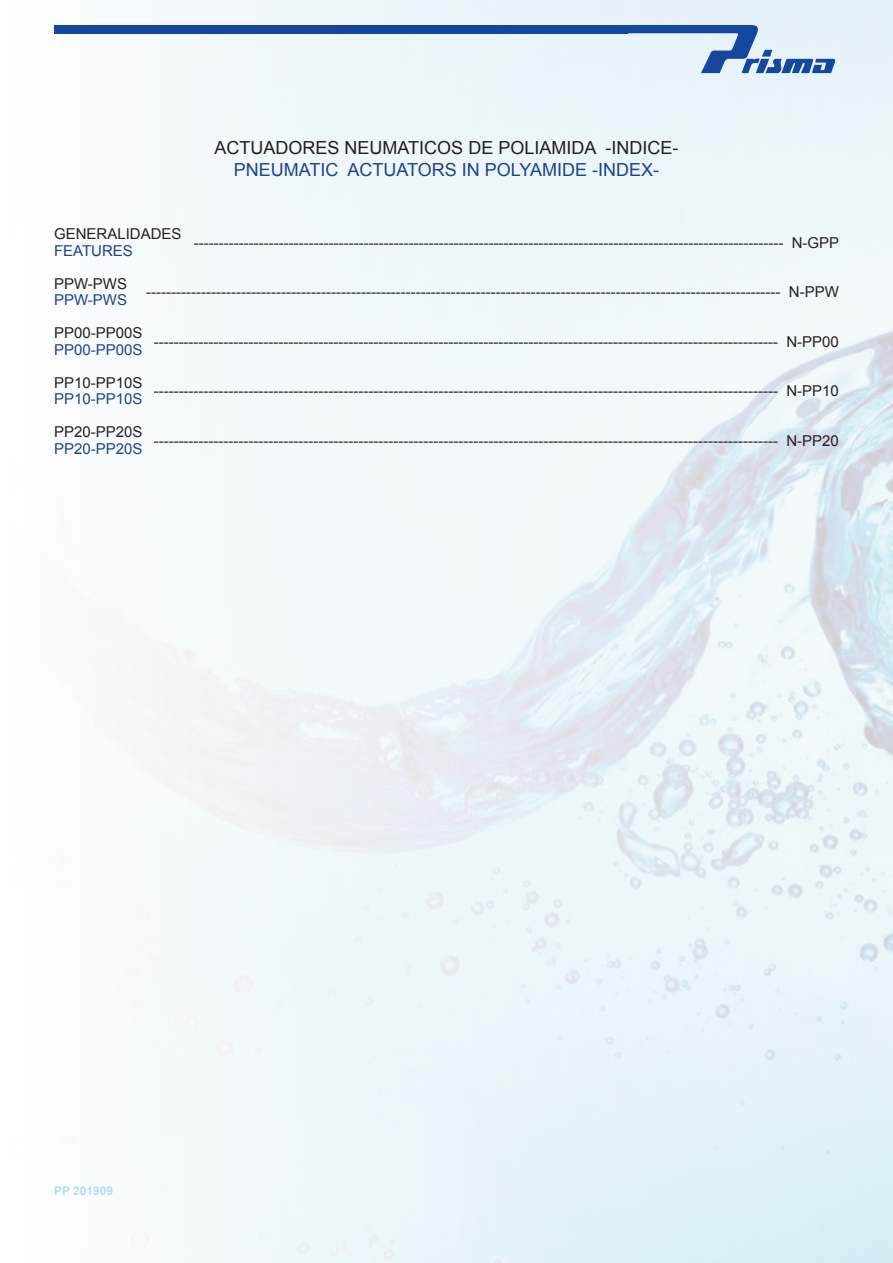
<style>
.page{position:relative;width:893px;height:1263px;background:#fff}
.page>*{position:absolute;margin:0;border:0;box-sizing:border-box;transform-origin:0 0}
.t1{font:18px "Arial";color:#231f20}
.t2{font:18px "Arial";color:#204288}
.t3{font:15px "Arial";color:#231f20}
.t4{font:15px "Arial";color:#204288}
.t5{font:700 12px "Arial";color:#b8dbf4}
</style>
<div class="page">
<img style="left:54px;top:0;width:839px;height:1263px">
<svg style="left:627px;top:25px;width:208px;height:48px;background:#a8c0dd"></svg>
<div style="left:54px;top:25px;width:573px;height:8px;background:#16479e"></div>
<p class="t1" style="left:215px;top:136px;width:465px">ACTUADORES NEUMATICOS DE POLIAMIDA -INDICE-</p>
<p class="t2" style="left:234px;top:157px;width:427px">PNEUMATIC ACTUATORS IN POLYAMIDE -INDEX-</p>
<p class="t3" style="left:54px;top:224px;width:129px">GENERALIDADES</p>
<p class="t4" style="left:54px;top:241px;width:80px">FEATURES</p>
<p class="t3" style="left:54px;top:274px;width:75px">PPW-PWS</p>
<p class="t4" style="left:54px;top:290px;width:75px">PPW-PWS</p>
<p class="t3" style="left:54px;top:323px;width:90px">PP00-PP00S</p>
<p class="t4" style="left:54px;top:340px;width:90px">PP00-PP00S</p>
<p class="t3" style="left:54px;top:373px;width:90px">PP10-PP10S</p>
<p class="t4" style="left:54px;top:389px;width:90px">PP10-PP10S</p>
<p class="t3" style="left:54px;top:422px;width:90px">PP20-PP20S</p>
<p class="t4" style="left:54px;top:439px;width:90px">PP20-PP20S</p>
<p class="t3" style="left:194px;top:233px;width:647px">---------------------------------------------------------------------------------------------------------------------- N-GPP</p>
<p class="t3" style="left:146px;top:282px;width:694px">------------------------------------------------------------------------------------------------------------------------------- N-PPW</p>
<p class="t3" style="left:154px;top:332px;width:687px">----------------------------------------------------------------------------------------------------------------------------- N-PP00</p>
<p class="t3" style="left:154px;top:381px;width:687px">----------------------------------------------------------------------------------------------------------------------------- N-PP10</p>
<p class="t3" style="left:154px;top:431px;width:687px">----------------------------------------------------------------------------------------------------------------------------- N-PP20</p>
<p class="t5" style="left:54px;top:1183px;width:61px">PP 201909</p>
</div>
